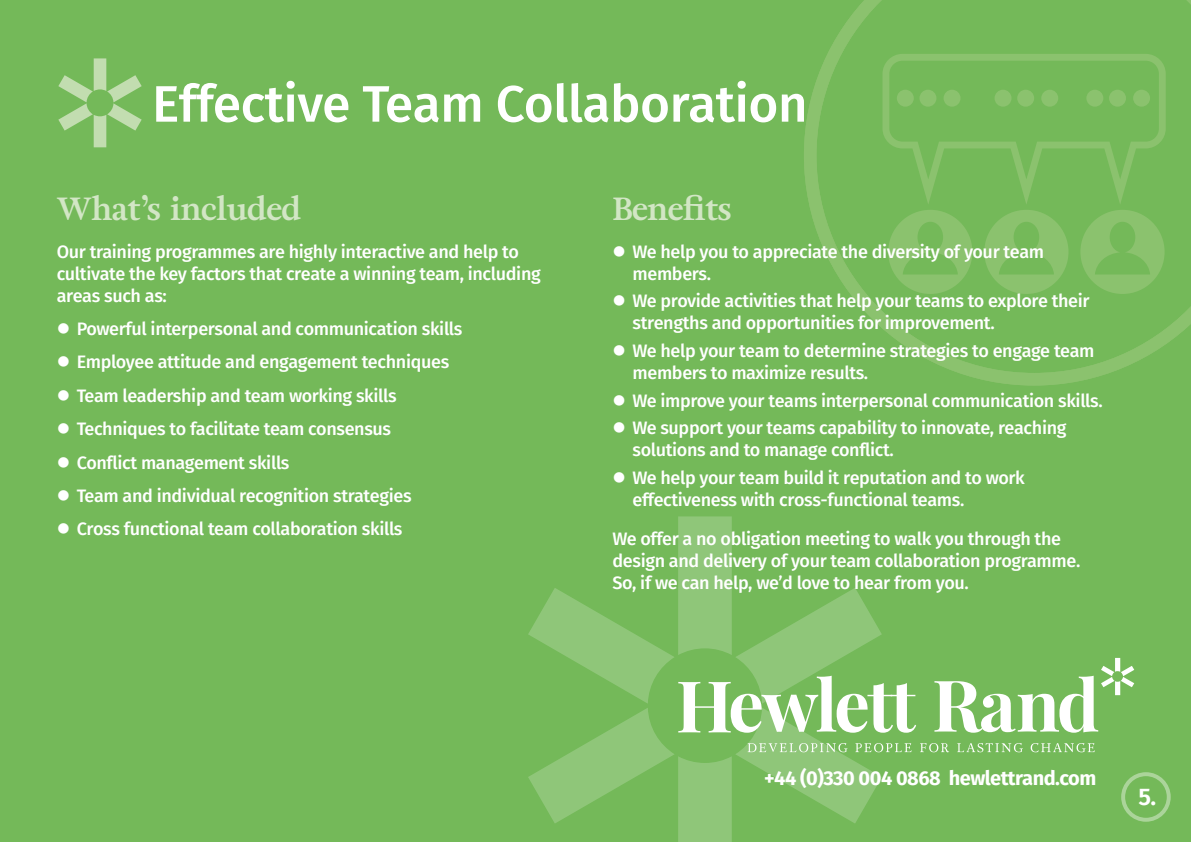
<style>
.page{position:relative;width:1191px;height:842px;background:#74b959}
.page>*{position:absolute;margin:0;border:0;box-sizing:border-box;transform-origin:0 0}
.t1{font:500 51.2px "Fira Sans";letter-spacing:-.01em;color:#fff}
.t2{font:700 32px "Adriane Text";letter-spacing:-.01em;color:#d2e6c5}
.t3{font:600 24px "Fira Sans";color:#fff}
.t4{font:700 20px "Fira Sans";letter-spacing:-.025em;color:#fff}
.t5{font:500 18px/22px "Fira Sans";letter-spacing:-.02em;color:#fff}
</style>
<div class="page">
<svg style="left:804px;top:0;width:387px;height:386px"></svg>
<svg style="left:528px;top:516px;width:606px;height:326px"></svg>
<svg style="left:58px;top:58px;width:84px;height:89px"></svg>
<div style="left:1121px;top:772px;width:49px;height:50px;border:4px solid #fff;border-radius:50%"></div>
<h1 class="t1" style="left:152px;top:63px;width:657px">Effective Team Collaboration</h1>
<h2 class="t2" style="left:57px;top:187px;width:246px">What’s included</h2>
<p class="t5" style="left:57px;top:240px;width:485px">Our training programmes are highly interactive and help to cultivate the key factors that create a winning team, including areas such as:</p>
<p class="t5" style="left:57px;top:317px;width:407px">● Powerful interpersonal and communication skills</p>
<p class="t5" style="left:57px;top:350px;width:394px">● Employee attitude and engagement techniques</p>
<p class="t5" style="left:57px;top:384px;width:341px">● Team leadership and team working skills</p>
<p class="t5" style="left:57px;top:417px;width:336px">● Techniques to facilitate team consensus</p>
<p class="t5" style="left:57px;top:450px;width:234px">● Conflict management skills</p>
<p class="t5" style="left:57px;top:484px;width:356px">● Team and individual recognition strategies</p>
<p class="t5" style="left:57px;top:517px;width:347px">● Cross functional team collaboration skills</p>
<h2 class="t2" style="left:612px;top:187px;width:120px">Benefits</h2>
<p class="t5" style="left:632px;top:240px;width:413px;text-indent:-20px">● We help you to appreciate the diversity of your team members.</p>
<p class="t5" style="left:632px;top:289px;width:459px;text-indent:-20px">● We provide activities that help your teams to explore their strengths and opportunities for improvement.</p>
<p class="t5" style="left:632px;top:339px;width:463px;text-indent:-20px">● We help your team to determine strategies to engage team members to maximize results.</p>
<p class="t5" style="left:612px;top:389px;width:492px">● We improve your teams interpersonal communication skills.</p>
<p class="t5" style="left:632px;top:416px;width:435px;text-indent:-20px">● We support your teams capability to innovate, reaching solutions and to manage conflict.</p>
<p class="t5" style="left:632px;top:466px;width:394px;text-indent:-20px">● We help your team build it reputation and to work effectiveness with cross-functional teams.</p>
<p class="t5" style="left:612px;top:527px;width:469px">We offer a no obligation meeting to walk you through the design and delivery of your team collaboration programme.<br>So, if we can help, we’d love to hear from you.</p>
<p class="t4" style="left:764px;top:762px;width:334px">+44 (0)330 004 0868 hewlettrand.com</p>
<h3 class="t3" style="left:1138px;top:777px;width:19px">5.</h3>
</div>
